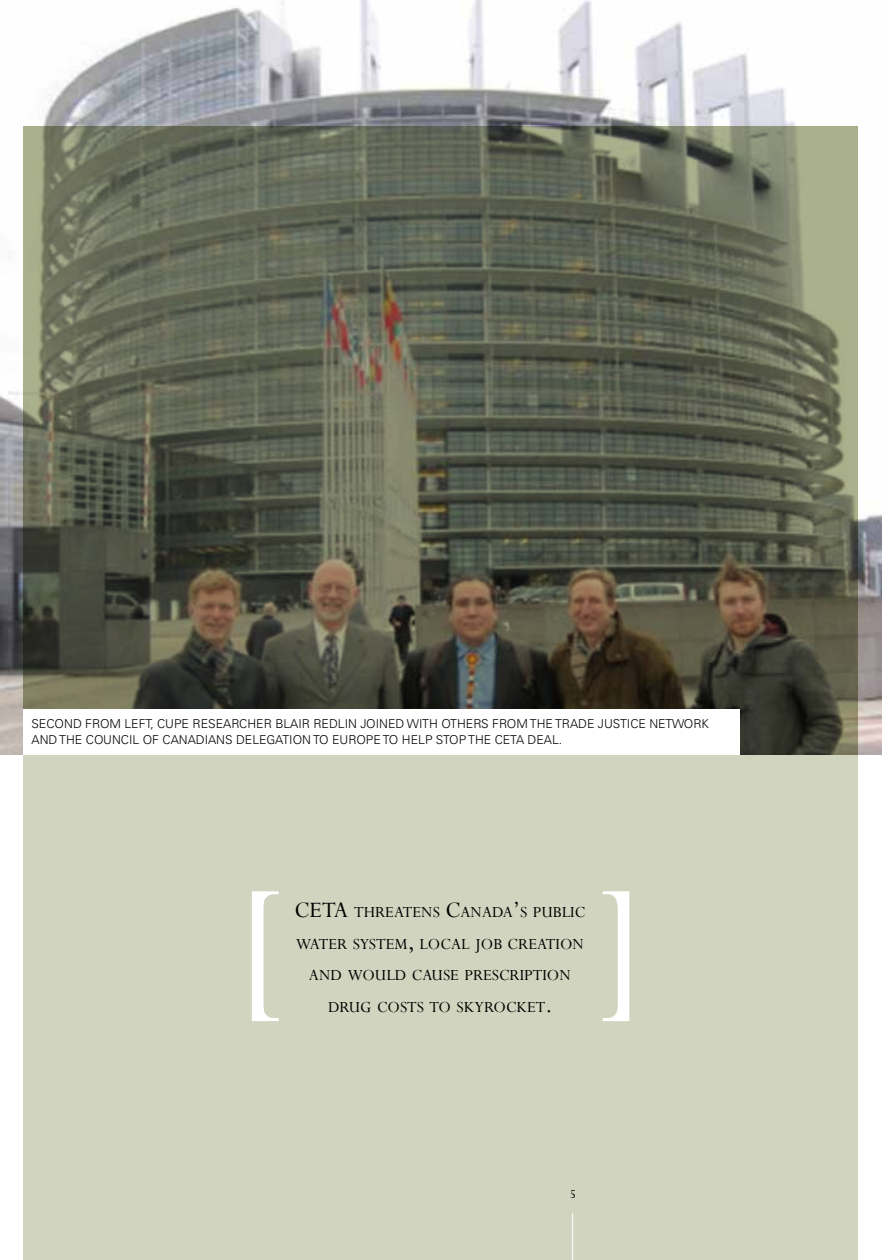
<style>
.page{position:relative;width:882px;height:1260px;background:#fff}
.page>*{position:absolute;margin:0;border:0;box-sizing:border-box;transform-origin:0 0}
.t1{font:168px "Perpetua";color:#fff}
.t2{font:17.15px "Perpetua";color:#000}
.t3{font:14px "Perpetua Std";color:#000}
.t4{font:300 12.25px "Univers LT Std";color:#000}
.s1{font-size:24.5px}
</style>
<div class="page">
<img style="left:0;top:0;width:882px;height:754px">
<div style="left:24px;top:126px;width:834px;height:1134px;background:#d1d4be"></div>
<svg style="left:24px;top:126px;width:834px;height:628px;background:#5e5f4f"></svg>
<hr style="left:572px;top:1213px;width:1px;height:47px;background:#fff">
<div style="left:24px;top:709px;width:716px;height:45px;background:#fff"></div>
<p class="t4" style="left:32px;top:716px;width:10px">SECOND</p>
<p class="t4" style="left:85px;top:716px;width:10px">FROM</p>
<p class="t4" style="left:125px;top:716px;width:8px">LEFT</p>
<p class="t4" style="left:150px;top:716px;width:51px">, CUPE RESEARCHER</p>
<p class="t4" style="left:275px;top:716px;width:16px">BLAIR</p>
<p class="t4" style="left:313px;top:716px;width:16px">REDLIN</p>
<p class="t4" style="left:360px;top:716px;width:9px">JOINED</p>
<p class="t4" style="left:407px;top:716px;width:9px">WITH</p>
<p class="t4" style="left:441px;top:716px;width:9px">OTHERS</p>
<p class="t4" style="left:492px;top:716px;width:10px">FROM</p>
<p class="t4" style="left:530px;top:716px;width:9px">THE</p>
<p class="t4" style="left:555px;top:716px;width:16px">TRADE</p>
<p class="t4" style="left:598px;top:716px;width:14px">JUSTICE</p>
<p class="t4" style="left:649px;top:716px;width:19px">NETWORK</p>
<p class="t4" style="left:32px;top:732px;width:10px">AND</p>
<p class="t4" style="left:59px;top:732px;width:9px">THE</p>
<p class="t4" style="left:86px;top:732px;width:9px">COUNCIL</p>
<p class="t4" style="left:143px;top:732px;width:29px">OF CANADIANS</p>
<p class="t4" style="left:236px;top:732px;width:9px">DELEGATION</p>
<p class="t4" style="left:313px;top:732px;width:36px">TO EUROPE</p>
<p class="t4" style="left:383px;top:732px;width:28px">TO HELP</p>
<p class="t4" style="left:436px;top:732px;width:9px">STOP</p>
<p class="t4" style="left:468px;top:732px;width:9px">THE</p>
<p class="t4" style="left:495px;top:732px;width:42px">CETA DEAL</p>
<p class="t4" style="left:559px;top:732px;width:5px">.</p>
<h1 class="t1" style="left:240px;top:833px;width:45px">[</h1>
<h1 class="t1" style="left:597px;top:833px;width:45px">]</h1>
<h2 class="t2" style="left:295px;top:902px;width:101px"><span class="s1">CETA</span> THREATE</h2>
<h2 class="t2" style="left:421px;top:902px;width:164px">NS <span class="s1">C</span>ANADA<span class="s1">’</span>S PUBLIC</h2>
<h2 class="t2" style="left:296px;top:933px;width:290px">WATER SYSTEM<span class="s1">,</span> LOCAL JOB CREATION</h2>
<h2 class="t2" style="left:309px;top:965px;width:263px">AND WOULD CAUSE PRESCRIPTION</h2>
<h2 class="t2" style="left:328px;top:996px;width:226px">DRUG COSTS TO SKYROCKET <span class="s1">.</span></h2>
<p class="t3" style="left:570px;top:1187px;width:8px">5</p>
</div>
